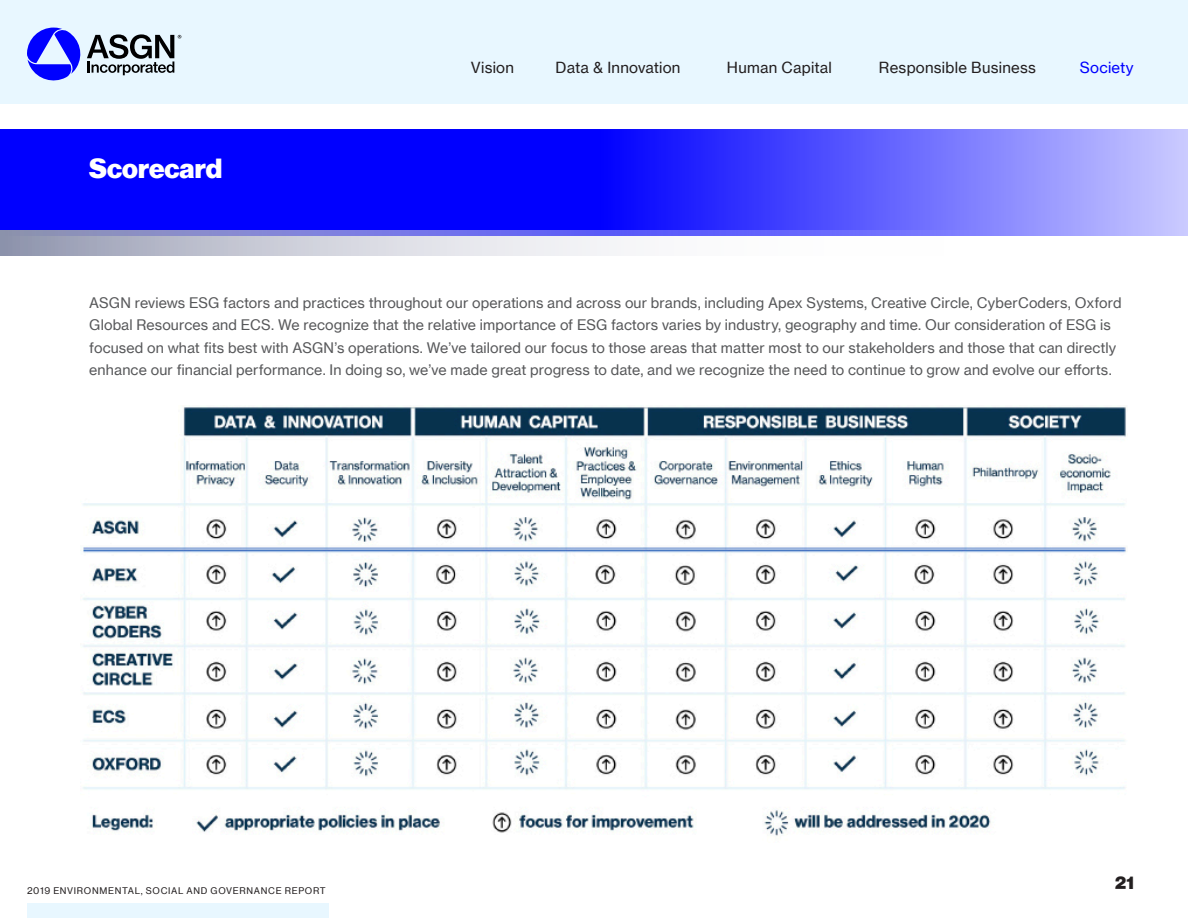
<style>
.page{position:relative;width:1188px;height:918px;background:#fff}
.page>*{position:absolute;margin:0;border:0;box-sizing:border-box;transform-origin:0 0}
.TOC_Page_head{font:27px "N Haas Grotesk DS Pro 95 Blk";color:#fff}
.t1{font:18px "N Haas Grotesk DS Pro 95 Blk";color:#231f20}
.t2{font:15px "N Haas Grotesk TX Pro 55 Rg";letter-spacing:.015em;color:#231f20}
.t3{font:15px "N Haas Grotesk TX Pro 55 Rg";letter-spacing:.02em;color:#00f}
.t4{font:14.25px/22.5px "N Haas Grotesk TX Pro 55 Rg";letter-spacing:.01em;color:#57585a}
.t5{font:9px "N Haas Grotesk TX Pro 55 Rg";letter-spacing:.075em;color:#231f20}
</style>
<div class="page">
<div style="left:0;top:0;width:1188px;height:104px;background:#e8f7ff"></div>
<svg style="left:27px;top:28px;width:154px;height:53px"></svg>
<div style="left:27px;top:904px;width:302px;height:14px;background:#e8f7ff"></div>
<svg style="left:0;top:129px;width:1188px;height:107px;background:#33f"></svg>
<img style="left:80px;top:405px;width:1047px;height:431px">
<svg style="left:0;top:230px;width:982px;height:26px"></svg>
<p class="TOC_Page_head" style="left:89px;top:153px;width:134px">Scorecard</p>
<p class="t2" style="left:471px;top:59px;width:45px">Vision</p>
<p class="t2" style="left:556px;top:59px;width:127px">Data &amp; Innovation</p>
<p class="t2" style="left:727px;top:59px;width:107px">Human Capital</p>
<p class="t2" style="left:879px;top:59px;width:159px">Responsible Business</p>
<p class="t3" style="left:1080px;top:59px;width:55px">Society</p>
<p class="t4" style="left:89px;top:291px;width:1034px">ASGN reviews ESG factors and practices throughout our operations and across our brands, including Apex Systems, Creative Circle, CyberCoders, Oxford Global Resources and ECS. We recognize that the relative importance of ESG factors varies by industry, geography and time. Our consideration of ESG is focused on what fits best with ASGN’s operations. We’ve tailored our focus to those areas that matter most to our stakeholders and those that can directly enhance our financial performance. In doing so, we’ve made great progress to date, and we recognize the need to continue to grow and evolve our efforts.</p>
<p class="t5" style="left:27px;top:886px;width:300px">2019 ENVIRONMENTAL, SOCIAL AND GOVERNANCE REPORT</p>
<p class="t1" style="left:1115px;top:872px;width:20px">21</p>
</div>
